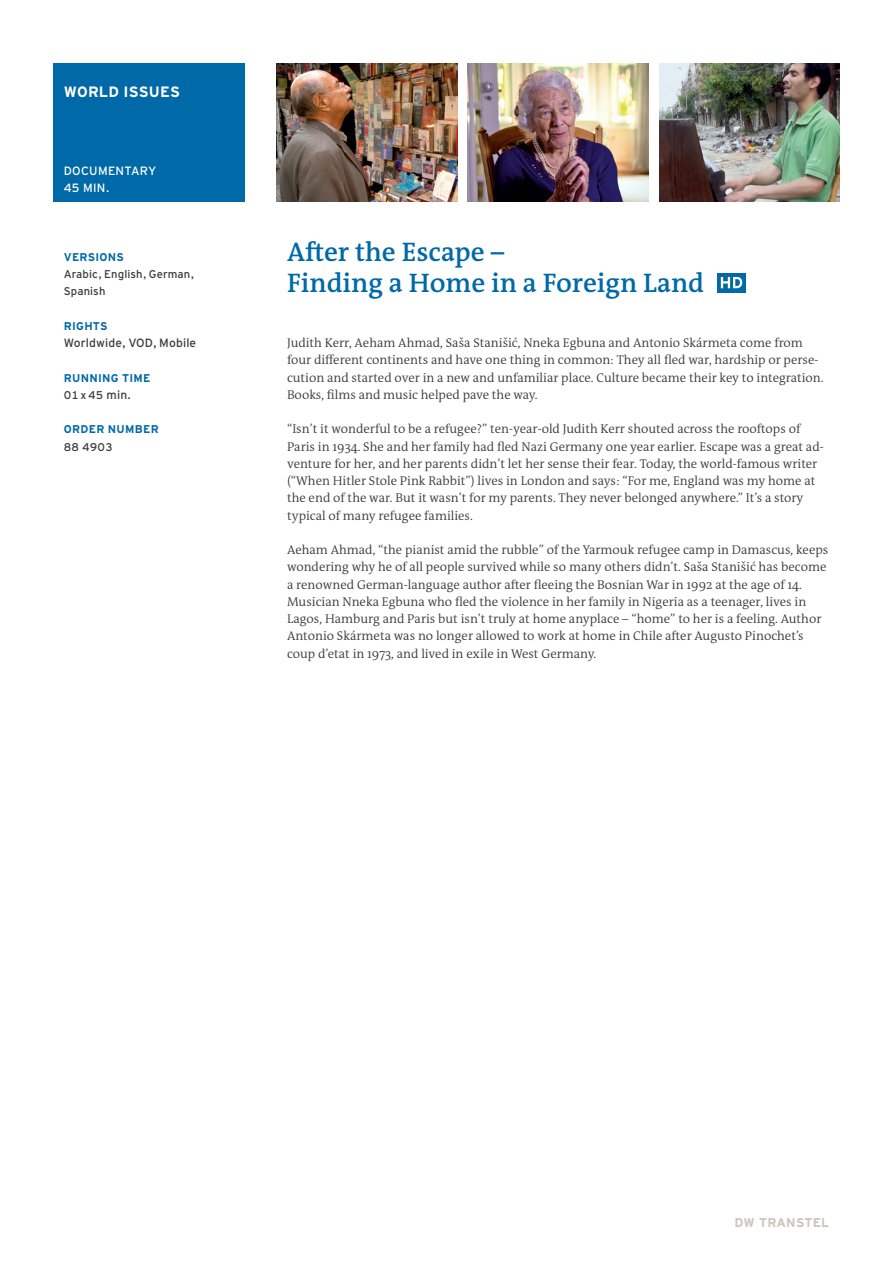
<style>
.page{position:relative;width:893px;height:1263px;background:#fff}
.page>*{position:absolute;margin:0;border:0;box-sizing:border-box;transform-origin:0 0}
.Titel_Sub_E{font:600 27px "DW The Antiqua B W6";color:#0069a7}
.Headline_E{font:600 27px "DW The Antiqua B W6";color:#0069a7}
.Titel_Kategorie{font:700 15px "Interstate DW";letter-spacing:.01em;color:#fff}
.Sub_E{font:300 12.75px/17.2px "DW The Antiqua B W4";color:#3b3b3a}
.t1{font:700 12.75px "Interstate DW Line";letter-spacing:.02em;color:#cdc5bb}
.Bestellinfo{font:12px "Interstate DW";letter-spacing:.01em;color:#3b3b3a}
.Titel_Sendeformat{font:12px "Interstate DW";letter-spacing:.02em;color:#fff}
.Sub_Versal_E{font:700 11.25px "Interstate DW";letter-spacing:.025em;color:#0069a7}
.Bestellnummer_Inhalt{font:11.25px "Interstate DW";letter-spacing:.01em;color:#3b3b3a}
.Bestellnummer_Inhalt-2{font:11.25px "Interstate DW Line";letter-spacing:.01em;color:#3b3b3a}
.Bestellinfo-2{font:11.25px "Interstate DW";letter-spacing:.01em;color:#3b3b3a}
.s1{font-size:12px}
</style>
<div class="page">
<div style="left:53px;top:64px;width:191px;height:138px;background:#0069a7"></div>
<img style="left:276px;top:64px;width:181px;height:138px">
<img style="left:468px;top:64px;width:180px;height:138px">
<img style="left:659px;top:64px;width:181px;height:138px">
<div style="left:717px;top:273px;width:29px;height:19px;background:#0069a7"></div>
<svg style="left:721px;top:277px;width:21px;height:11px"></svg>
<p class="Titel_Kategorie" style="left:64px;top:83px;width:118px">WORLD ISSUES</p>
<p class="Titel_Sendeformat" style="left:64px;top:164px;width:94px">DOCUMENTARY</p>
<p class="Titel_Sendeformat" style="left:64px;top:181px;width:47px">45 MIN.</p>
<p class="Sub_Versal_E" style="left:64px;top:251px;width:62px">VERSIONS</p>
<p class="Bestellnummer_Inhalt" style="left:64px;top:268px;width:131px">Arabic, English, German,</p>
<p class="Bestellinfo-2" style="left:64px;top:285px;width:43px">Spanish</p>
<p class="Sub_Versal_E" style="left:64px;top:320px;width:45px">RIGHTS</p>
<p class="Bestellinfo" style="left:64px;top:336px;width:134px">Worldwide, VOD, Mobile</p>
<p class="Sub_Versal_E" style="left:64px;top:371px;width:88px">RUNNING TIME</p>
<p class="Bestellnummer_Inhalt-2" style="left:64px;top:388px;width:68px">01 x 45 <span class="s1">min.</span></p>
<p class="Sub_Versal_E" style="left:64px;top:423px;width:97px">ORDER NUMBER</p>
<p class="Bestellnummer_Inhalt-2" style="left:64px;top:440px;width:50px">88 4903</p>
<p class="Headline_E" style="left:287px;top:234px;width:219px">After the Escape –</p>
<p class="Titel_Sub_E" style="left:287px;top:266px;width:419px">Finding a Home in a Foreign Land</p>
<p class="Sub_E" style="left:287px;top:334px;width:538px">Judith Kerr, Aeham Ahmad, Saša Stanišić, Nneka Egbuna and Antonio Skármeta come from four different continents and have one thing in common: They all fled war, hardship or perse&shy;cution and started over in a new and unfamiliar place. Culture became their key to integration.<br>Books, films and music helped pave the way.</p>
<p class="Sub_E" style="left:287px;top:420px;width:538px">“Isn’t it wonderful to be a refugee?” ten-year-old Judith Kerr shouted across the rooftops of Paris in 1934. She and her family had fled Nazi Germany one year earlier. Escape was a great ad&shy;venture for her, and her parents didn’t let her sense their fear. Today, the world-famous writer (“When Hitler Stole Pink Rabbit”) lives in London and says: “For me, England was my home at the end of the war. But it wasn’t for my parents. They never belonged anywhere.” It’s a story typical of many refugee families.</p>
<p class="Sub_E" style="left:287px;top:541px;width:543px">Aeham Ahmad, “the pianist amid the rubble” of the Yarmouk refugee camp in Damascus, keeps wondering why he of all people survived while so many others didn’t. Saša Stanišić has become a renowned German-language author after fleeing the Bosnian War in 1992 at the age of 14.<br>Musician Nneka Egbuna who fled the violence in her family in Nigeria as a teenager, lives in Lagos, Hamburg and Paris but isn’t truly at home anyplace – “home” to her is a feeling. Author Antonio Skármeta was no longer allowed to work at home in Chile after Augusto Pinochet’s coup d’etat in 1973, and lived in exile in West Germany.</p>
<p class="t1" style="left:735px;top:1215px;width:96px">DW TRANSTEL</p>
</div>
